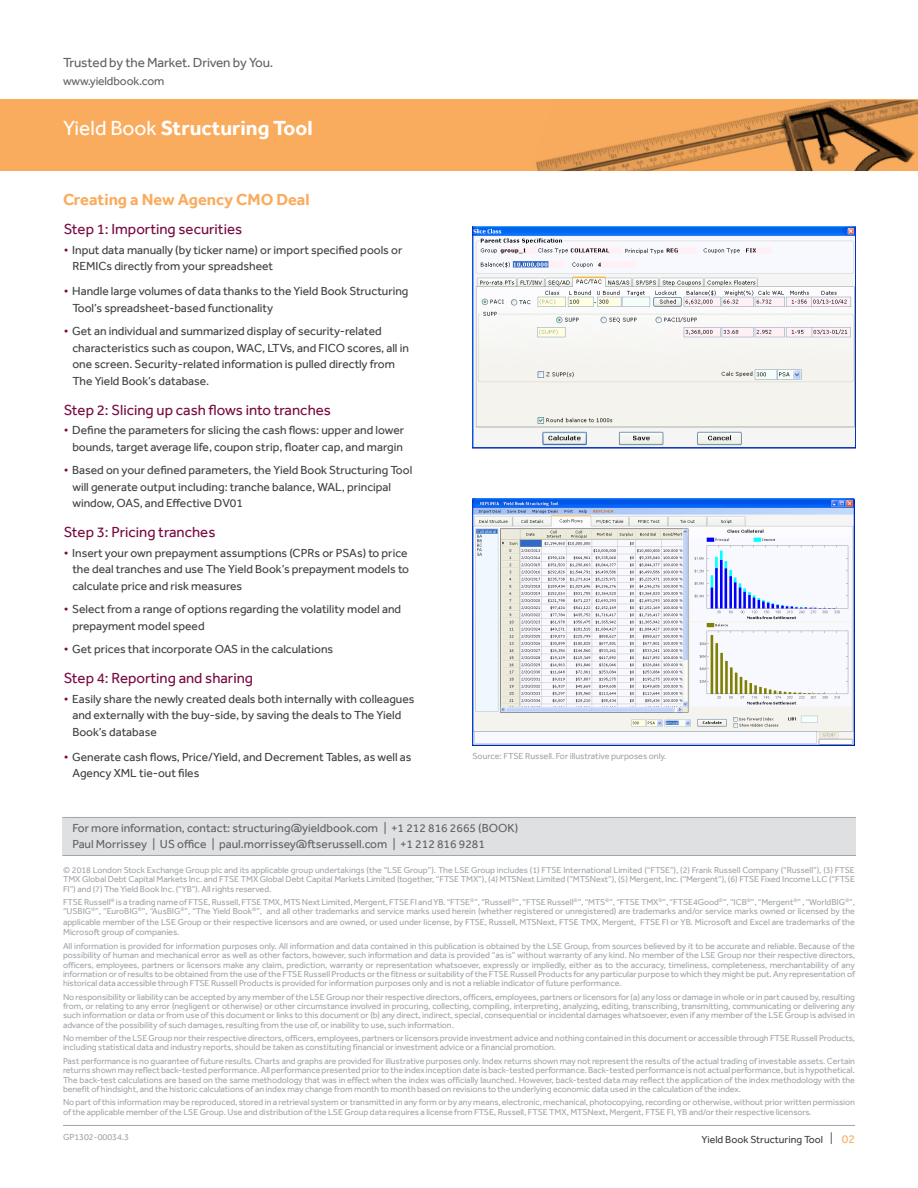
<style>
.page{position:relative;width:918px;height:1188px;background:#fff}
.page>*{position:absolute;margin:0;border:0;box-sizing:border-box;transform-origin:0 0}
.Main_Heading_2{font:700 21px "Effra";color:#fff}
.Body_Heading_1{font:700 16.5px "Effra";color:#faac5e}
.Small_subhead{font:15px "Effra";color:#790a40}
.t1{font:13.5px "Effra";letter-spacing:-.01em;color:#5e6367}
.t2{font:12px/16.5px "Effra";color:#3f3f3f}
.Body_Copy{font:12px/16.5px "Effra";color:#5e6367}
.RH_Page_No{font:12px "Effra";color:#faac5e}
.RH_Sector_descriptio{font:10.5px "Effra";color:#3f3f3f}
.Disclaimer_Footnotes{font:9px "Effra";letter-spacing:-.005em;color:#a1a5a9}
.Disclaimer_Footnotes-2{font:8.85px/9.3px "Effra";letter-spacing:-.005em;color:#a1a5a9;text-align:justify}
.s1{font-weight:400}
.s2{color:#790a40}
.s3{font-size:9px}
</style>
<div class="page">
<div style="left:63px;top:817px;width:793px;height:39px;background:#dfe0e1"></div>
<hr style="left:63px;top:855px;width:793px;height:1px;background:#a1a5a9">
<hr style="left:63px;top:817px;width:793px;height:1px;background:#a1a5a9">
<svg style="left:0;top:100px;width:918px;height:71px;background:#e79f57"></svg>
<hr style="left:63px;top:1125px;width:792px;height:1px;background:#a1a5a9">
<svg style="left:831px;top:1132px;width:1px;height:12px"></svg>
<img style="left:472px;top:227px;width:384px;height:221px">
<img style="left:472px;top:498px;width:383px;height:247px">
<p class="t1" style="left:63px;top:55px;width:212px">Trusted by the Market. Driven by You.</p>
<p class="Body_Copy" style="left:63px;top:73px;width:103px">www.yieldbook.com</p>
<p class="Main_Heading_2" style="left:63px;top:115px;width:251px"><span class="s1">Yield Book</span> Structuring Tool</p>
<p class="Body_Heading_1" style="left:63px;top:190px;width:248px">Creating a New Agency CMO Deal</p>
<p class="Small_subhead" style="left:64px;top:220px;width:180px">Step 1: Importing securities</p>
<p class="t2" style="left:72px;top:242px;width:331px;text-indent:-9px"><span class="s2">•</span> Input data manually (by ticker name) or import specified pools or<br>REMICs directly from your spreadsheet</p>
<p class="t2" style="left:72px;top:283px;width:338px;text-indent:-9px"><span class="s2">•</span> Handle large volumes of data thanks to the Yield Book Structuring<br>Tool’s spreadsheet-based functionality</p>
<p class="t2" style="left:72px;top:323px;width:338px;text-indent:-9px"><span class="s2">•</span> Get an individual and summarized display of security-related characteristics such as coupon, WAC, LTVs, and FICO scores, all in one screen. Security-related information is pulled directly from The Yield Book’s database.</p>
<p class="Small_subhead" style="left:64px;top:401px;width:269px">Step 2: Slicing up cash flows into tranches</p>
<p class="t2" style="left:64px;top:422px;width:342px;text-align:right"><span class="s2">•</span> Define the parameters for slicing the cash flows: upper and lower bounds, target average life, coupon strip, floater cap, and margin</p>
<p class="t2" style="left:72px;top:462px;width:341px;text-indent:-9px"><span class="s2">•</span> Based on your defined parameters, the Yield Book Structuring Tool will generate output including: tranche balance, WAL, principal window, OAS, and Effective DV01</p>
<p class="Small_subhead" style="left:64px;top:523px;width:153px">Step 3: Pricing tranches</p>
<p class="t2" style="left:72px;top:544px;width:338px;text-indent:-9px"><span class="s2">•</span> Insert your own prepayment assumptions (CPRs or PSAs) to price the deal tranches and use The Yield Book’s prepayment models to calculate price and risk measures</p>
<p class="t2" style="left:72px;top:601px;width:330px;text-indent:-9px"><span class="s2">•</span> Select from a range of options regarding the volatility model and prepayment model speed</p>
<p class="t2" style="left:64px;top:640px;width:271px"><span class="s2">•</span> Get prices that incorporate OAS in the calculations</p>
<p class="Small_subhead" style="left:64px;top:669px;width:191px">Step 4: Reporting and sharing</p>
<p class="t2" style="left:72px;top:690px;width:344px;text-indent:-9px"><span class="s2">•</span> Easily share the newly created deals both internally with colleagues and externally with the buy-side, by saving the deals to The Yield<br>Book’s database</p>
<p class="t2" style="left:72px;top:748px;width:341px;text-indent:-9px"><span class="s2">•</span> Generate cash flows, Price/Yield, and Decrement Tables, as well as<br>Agency XML tie-out files</p>
<p class="Disclaimer_Footnotes" style="left:472px;top:751px;width:195px">Source: FTSE Russell. For illustrative purposes only.</p>
<p class="Body_Copy" style="left:72px;top:819px;width:447px">For more information, contact: structuring@yieldbook.com | +1 212 816 2665 (BOOK)<br>Paul Morrissey | US office | paul.morrissey@ftserussell.com | +1 212 816 9281</p>
<p class="Disclaimer_Footnotes-2" style="left:63px;top:865px;width:794px">© 2018 London Stock Exchange Group plc and its applicable group undertakings (the “LSE Group”). The LSE Group includes (1) FTSE International Limited (“FTSE”), (2) Frank Russell Company (“Russell”), (3) FTSE TMX Global Debt Capital Markets Inc. and FTSE TMX Global Debt Capital Markets Limited (together, “FTSE TMX”), (4) MTSNext Limited (“MTSNext”), (5) Mergent, Inc. (“Mergent”), (6) FTSE Fixed Income LLC (“FTSE FI”) and (7) The Yield Book Inc. (“YB”). All rights reserved.</p>
<p class="Disclaimer_Footnotes-2" style="left:63px;top:897px;width:793px">FTSE Russell<sup>®</sup> is a trading name of FTSE, Russell, FTSE TMX, MTS Next Limited, Mergent, FTSE FI and YB. “FTSE<sup>®</sup>”, “Russell<sup>®</sup>”, “FTSE Russell<sup>®</sup>”, “MTS<sup>®</sup>”, “FTSE TMX<sup>®</sup>”, “FTSE4Good<sup>®</sup>”, “ICB<sup>®</sup>”, “Mergent<sup>®</sup>” , “WorldBIG<sup>®</sup>”, “USBIG<sup>®</sup>”, “EuroBIG<sup>®</sup>”, “AusBIG<sup>®</sup>”, “The Yield Book<sup>®</sup>”, and all other trademarks and service marks used herein (whether registered or unregistered) are trademarks and/or service marks owned or licensed by the</p>
<p class="Disclaimer_Footnotes-2" style="left:63px;top:917px;width:793px">applicable member of the LSE Group or their respective licensors and are owned, or used under license, by FTSE, Russell, MTSNext, FTSE TMX, Mergent, FTSE FI or YB. <span class="s3">Microsoft and Excel are trademarks of the</span></p>
<p class="Disclaimer_Footnotes" style="left:63px;top:927px;width:118px">Microsoft group of companies.</p>
<p class="Disclaimer_Footnotes-2" style="left:63px;top:941px;width:794px">All information is provided for information purposes only. All information and data contained in this publication is obtained by the LSE Group, from sources believed by it to be accurate and reliable. Because of the possibility of human and mechanical error as well as other factors, however, such information and data is provided “as is” without warranty of any kind. No member of the LSE Group nor their respective directors, officers, employees, partners or licensors make any claim, prediction, warranty or representation whatsoever, expressly or impliedly, either as to the accuracy, timeliness, completeness, merchantability of any information or of results to be obtained from the use of the FTSE Russell Products or the fitness or suitability of the FTSE Russell Products for any particular purpose to which they might be put. Any representation of historical data accessible through FTSE Russell Products is provided for information purposes only and is not a reliable indicator of future performance.</p>
<p class="Disclaimer_Footnotes-2" style="left:63px;top:992px;width:794px">No responsibility or liability can be accepted by any member of the LSE Group nor their respective directors, officers, employees, partners or licensors for (a) any loss or damage in whole or in part caused by, resulting from, or relating to any error (negligent or otherwise) or other circumstance involved in procuring, collecting, compiling, interpreting, analyzing, editing, transcribing, transmitting, communicating or delivering any such information or data or from use of this document or links to this document or (b) any direct, indirect, special, consequential or incidental damages whatsoever, even if any member of the LSE Group is advised in advance of the possibility of such damages, resulting from the use of, or inability to use, such information.</p>
<p class="Disclaimer_Footnotes-2" style="left:63px;top:1033px;width:794px">No member of the LSE Group nor their respective directors, officers, employees, partners or licensors provide investment advice and nothing contained in this document or accessible through FTSE Russell Products, including statistical data and industry reports, should be taken as constituting financial or investment advice or a financial promotion.</p>
<p class="Disclaimer_Footnotes-2" style="left:63px;top:1056px;width:794px">Past performance is no guarantee of future results. Charts and graphs are provided for illustrative purposes only. Index returns shown may not represent the results of the actual trading of investable assets. Certain returns shown may reflect back-tested performance. All performance presented prior to the index inception date is back-tested performance. Back-tested performance is not actual performance, but is hypothetical.<br>The back-test calculations are based on the same methodology that was in effect when the index was officially launched. However, back-tested data may reflect the application of the index methodology with the benefit of hindsight, and the historic calculations of an index may change from month to month based on revisions to the underlying economic data used in the calculation of the index.</p>
<p class="Disclaimer_Footnotes-2" style="left:63px;top:1098px;width:793px">No part of this information may be reproduced, stored in a retrieval system or transmitted in any form or by any means, electronic, mechanical, photocopying, recording or otherwise, without prior written permission of the applicable member of the LSE Group. Use and distribution of the LSE Group data requires a license from FTSE, Russell, FTSE TMX, MTSNext, Mergent, FTSE FI, YB and/or their respective licensors.</p>
<p class="Disclaimer_Footnotes" style="left:63px;top:1132px;width:68px">GP1302-00034.3</p>
<p class="RH_Sector_descriptio" style="left:702px;top:1133px;width:123px">Yield Book Structuring Tool</p>
<p class="RH_Page_No" style="left:842px;top:1132px;width:15px">02</p>
</div>
